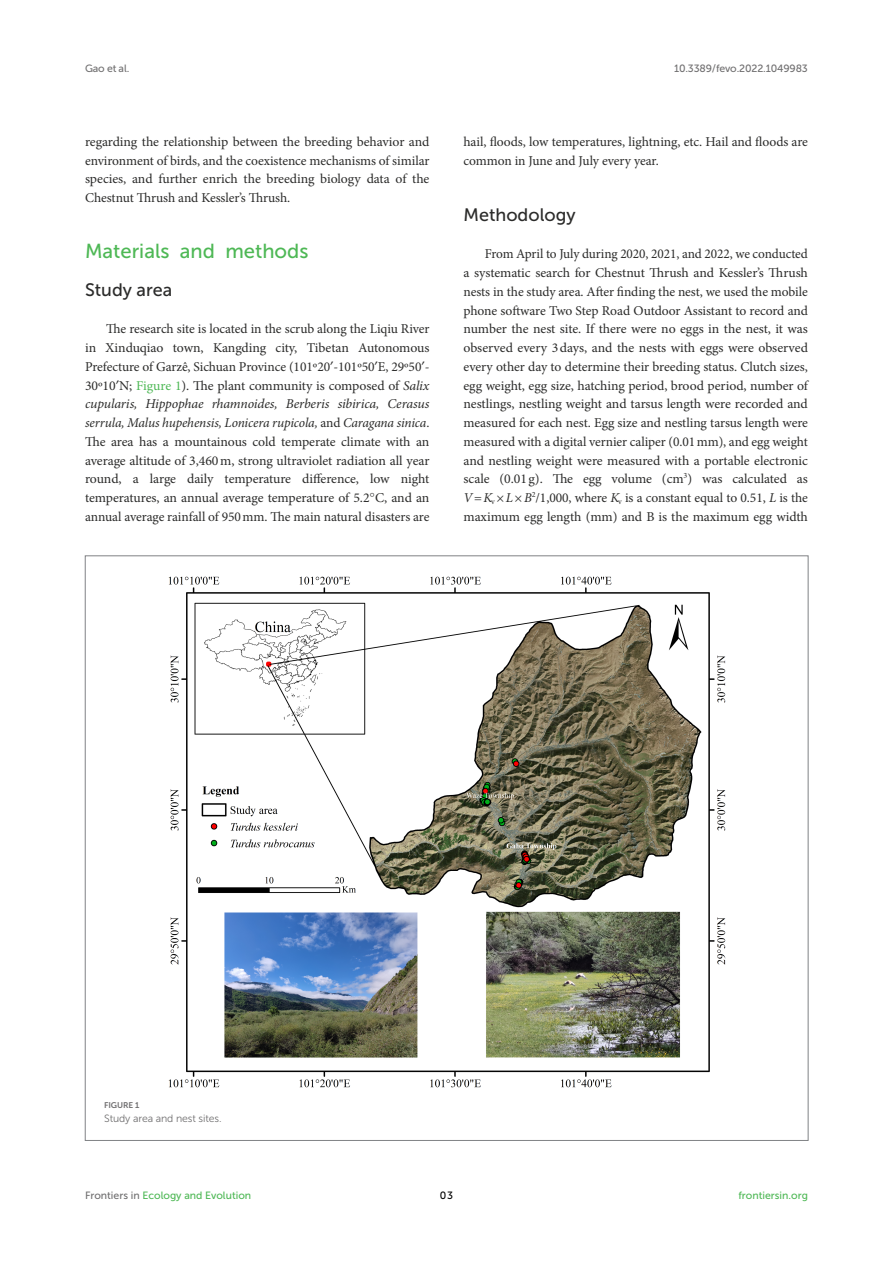
<style>
.page{position:relative;width:893px;height:1263px;background:#fff}
.page>*{position:absolute;margin:0;border:0;box-sizing:border-box;transform-origin:0 0}
.HEAD_1{font:20.25px "Museo Sans 500";color:#4eb855}
.HEAD_2{font:18px "Museo Sans 500";color:#2b2b2a}
.HEAD_2_after_HEAD_1{font:18px "Museo Sans 500";color:#2b2b2a}
.TEXT_FLUSH{font:13.5px/18.8px "Minion Pro";letter-spacing:-.005em;color:#2b2b2a;text-align:justify}
.TEXT{font:13.5px/18.8px "Minion Pro";letter-spacing:-.01em;color:#2b2b2a;text-align:justify}
.t1{font:10.5px "Museo Sans 500";color:#4eb855}
.t2{font:10.5px "Museo Sans 500";letter-spacing:-.015em;color:#706f70}
.FIG_LEG{font:10.5px "Museo Sans 300";letter-spacing:-.01em;color:#706f70}
.t3{font:10.5px "Museo Sans 500";color:#000}
.FIG_HD{font:8.25px "Museo Sans 700";letter-spacing:-.01em;color:#706f70}
.s1{font-family:"Gentium Plus"}
.s2{color:#4eb855}
.s3{font-style:italic}
.s4{font-family:"STIX"}
.s5{color:#706f70}
</style>
<div class="page">
<img style="left:168px;top:576px;width:558px;height:512px">
<p class="t2" style="left:85px;top:63px;width:46px">Gao et al.</p>
<p class="t2" style="left:674px;top:63px;width:135px">10.3389/fevo.2022.1049983</p>
<p class="TEXT" style="left:85px;top:132px;width:346px">regarding the relationship between the breeding behavior and environment of birds, and the coexistence mechanisms of similar species, and further enrich the breeding biology data of the Chestnut Thrush and Kessler’s Thrush.</p>
<p class="HEAD_1" style="left:85px;top:240px;width:225px">Materials and methods</p>
<p class="HEAD_2_after_HEAD_1" style="left:85px;top:280px;width:89px">Study area</p>
<p class="TEXT_FLUSH" style="left:85px;top:320px;width:346px;text-indent:21px">The research site is located in the scrub along the Liqiu River in Xinduqiao town, Kangding city, Tibetan Autonomous Prefecture of Garzê, Sichuan Province (101º20<span class="s1">′</span>-101º50<span class="s1">′</span>E, 29º50<span class="s1">′</span>- 30º10<span class="s1">′</span>N; <span class="s2">Figure 1</span>). The plant community is composed of <span class="s3">Salix cupularis, Hippophae rhamnoides, Berberis sibirica, Cerasus serrula, Malus hupehensis, Lonicera rupicola,</span> and <span class="s3">Caragana sinica</span>.<br>The area has a mountainous cold temperate climate with an average altitude of 3,460m, strong ultraviolet radiation all year round, a large daily temperature difference, low night temperatures, an annual average temperature of 5.2<span class="s4">°</span>C, and an annual average rainfall of 950mm. The main natural disasters are</p>
<p class="TEXT_FLUSH" style="left:463px;top:132px;width:346px">hail, floods, low temperatures, lightning, etc. Hail and floods are common in June and July every year.</p>
<p class="HEAD_2" style="left:463px;top:205px;width:114px">Methodology</p>
<p class="TEXT_FLUSH" style="left:463px;top:245px;width:346px;text-indent:21px">From April to July during 2020, 2021, and 2022, we conducted a systematic search for Chestnut Thrush and Kessler’s Thrush nests in the study area. After finding the nest, we used the mobile phone software Two Step Road Outdoor Assistant to record and number the nest site. If there were no eggs in the nest, it was observed every 3days, and the nests with eggs were observed every other day to determine their breeding status. Clutch sizes, egg weight, egg size, hatching period, brood period, number of nestlings, nestling weight and tarsus length were recorded and measured for each nest. Egg size and nestling tarsus length were measured with a digital vernier caliper (0.01mm), and egg weight and nestling weight were measured with a portable electronic scale (0.01g). The egg volume (cm<sup>3</sup>) was calculated as <span class="s3">V</span>=<span class="s3">K</span><sub>v</sub> ×<span class="s3">L</span>×<span class="s3">B</span><sup>2</sup>/1,000, where <span class="s3">K</span><sub>v</sub> is a constant equal to 0.51, <span class="s3">L</span> is the maximum egg length (mm) and B is the maximum egg width</p>
<p class="FIG_HD" style="left:104px;top:1100px;width:37px">FIGURE 1</p>
<p class="FIG_LEG" style="left:104px;top:1112px;width:119px">Study area and nest sites.</p>
<p class="t1" style="left:85px;top:1190px;width:168px"><span class="s5">Frontiers in</span> Ecology and Evolution</p>
<p class="t3" style="left:440px;top:1190px;width:15px">03</p>
<p class="t1" style="left:738px;top:1190px;width:71px">frontiersin.org</p>
</div>
